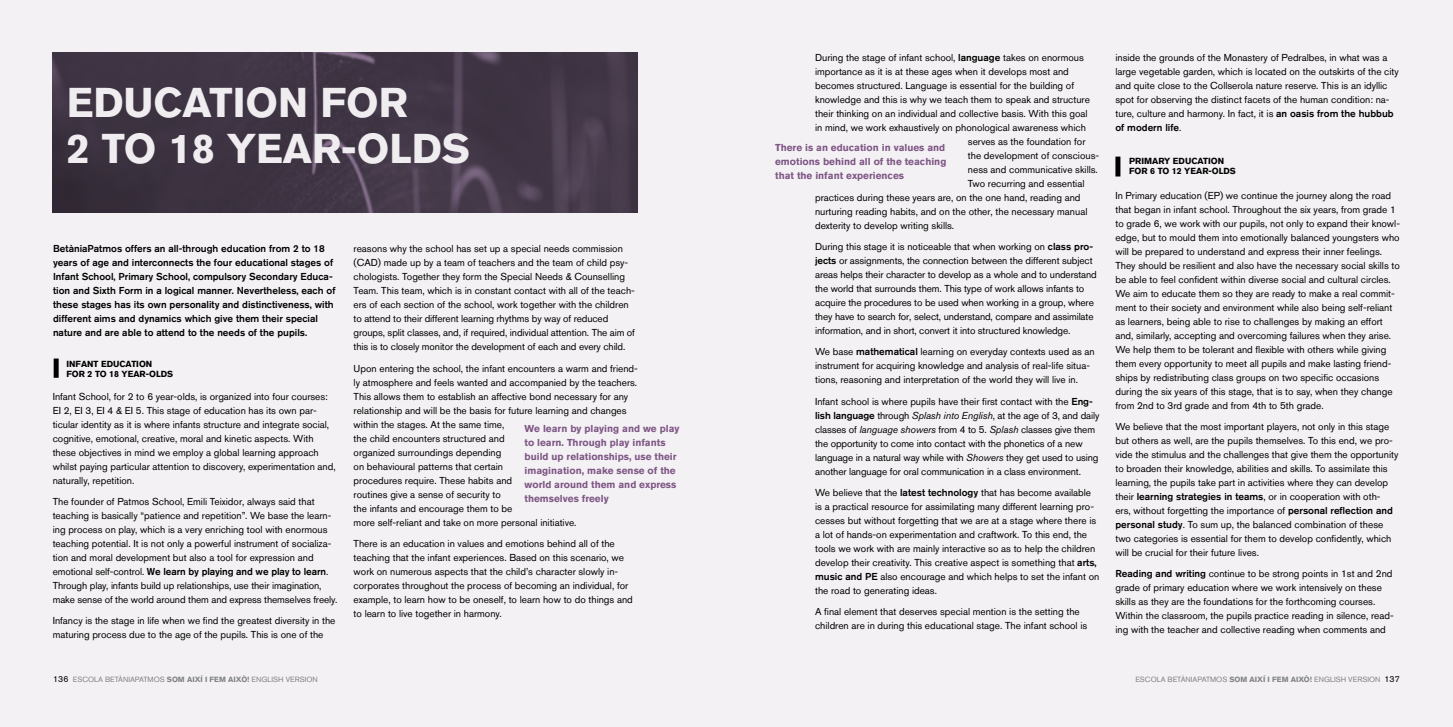
<style>
.page{position:relative;width:1453px;height:727px;background:#fff}
.page>*{position:absolute;margin:0;border:0;box-sizing:border-box;transform-origin:0 0}
.t1{font:700 41.25px/46.2px "Akzidenz Grotesk BQ";color:#f0edf0}
.t2{font:10px/14px "Akzidenz Grotesk BQ";color:#000}
.t3{font:500 10px/14px "Akzidenz Grotesk BQ";color:#000}
.t4{font:700 10px/14px "Akzidenz Grotesk BQ";color:#7f5786;text-align:justify}
.t5{font:700 8.75px/10px "Akzidenz Grotesk BQ";color:#000}
.t6{font:7.5px "Akzidenz Grotesk BQ";color:#808285}
.s1{font-weight:500}
.s2{font-style:italic}
.s3{font-size:8.75px;color:#000}
.s4{font-weight:700}
</style>
<div class="page">
<div style="left:0;top:0;width:728px;height:726px;background:#f3f1f3"></div>
<div style="left:727px;top:0;width:726px;height:726px;background:#f3f1f3"></div>
<img style="left:53px;top:52px;width:585px;height:160px">
<div style="left:1115px;top:156px;width:5px;height:20px;background:#000"></div>
<div style="left:54px;top:358px;width:5px;height:19px;background:#000"></div>
<p class="t1" style="left:67px;top:79px;width:405px">EDUCATION FOR<br>2 TO 18 YEAR-OLDS</p>
<p class="t3" style="left:53px;top:242px;width:284px">BetàniaPatmos offers an all-through education from 2 to 18 years of age and interconnects the four educational stages of Infant School, Primary School, compulsory Secondary Educa&shy;tion and Sixth Form in a logical manner. Nevertheless, each of these stages has its own personality and distinctiveness, with different aims and dynamics which give them their special nature and are able to attend to the needs of the pupils.</p>
<p class="t5" style="left:66px;top:359px;width:108px">INFANT EDUCATION<br>FOR 2 TO 18 YEAR-OLDS</p>
<p class="t2" style="left:53px;top:389px;width:284px">Infant School, for 2 to 6 year-olds, is organized into four courses:<br>EI 2, EI 3, EI 4 &amp; EI 5. This stage of education has its own par&shy;ticular identity as it is where infants structure and integrate social, cognitive, emotional, creative, moral and kinetic aspects. With these objectives in mind we employ a global learning approach whilst paying particular attention to discovery, experimentation and, naturally, repetition.</p>
<p class="t2" style="left:53px;top:494px;width:286px">The founder of Patmos School, Emili Teixidor, always said that teaching is basically “patience and repetition”. We base the learn&shy;ing process on play, which is a very enriching tool with enormous teaching potential. It is not only a powerful instrument of socializa&shy;tion and moral development but also a tool for expression and emotional self-control. <span class="s1">We learn by playing and we play to learn</span>.<br>Through play, infants build up relationships, use their imagination, make sense of the world around them and express themselves freely.</p>
<p class="t2" style="left:53px;top:613px;width:284px">Infancy is the stage in life when we find the greatest diversity in the maturing process due to the age of the pupils. This is one of the</p>
<p class="t2" style="left:354px;top:242px;width:283px">reasons why the school has set up a special needs commission (CAD) made up by a team of teachers and the team of child psy&shy;chologists. Together they form the Special Needs &amp; Counselling Team. This team, which is in constant contact with all of the teach&shy;ers of each section of the school, work together with the children to attend to their different learning rhythms by way of reduced groups, split classes, and, if required, individual attention. The aim of this is to closely monitor the development of each and every child.</p>
<p class="t2" style="left:354px;top:361px;width:286px">Upon entering the school, the infant encounters a warm and friend&shy;ly atmosphere and feels wanted and accompanied by the teachers.<br>This allows them to establish an affective bond necessary for any relationship and will be the basis for future learning and changes within the stages. At the same time,<br>the child encounters structured and<br>organized surroundings depending<br>on behavioural patterns that certain<br>procedures require. These habits and<br>routines give a sense of security to<br>the infants and encourage them to be<br>more self-reliant and take on more personal initiative.</p>
<p class="t2" style="left:354px;top:536px;width:281px">There is an education in values and emotions behind all of the teaching that the infant experiences. Based on this scenario, we work on numerous aspects that the child’s character slowly in&shy;corporates throughout the process of becoming an individual, for example, to learn how to be oneself, to learn how to do things and to learn to live together in harmony.</p>
<p class="t4" style="left:524px;top:421px;width:156px;text-align:left">We learn by playing and we play to learn. Through play infants build up relationships, use their imagination, make sense of the world around them and express themselves freely</p>
<p class="t2" style="left:815px;top:50px;width:270px">During the stage of infant school, <span class="s1">language</span> takes on enormous</p>
<p class="t2" style="left:815px;top:64px;width:255px">importance as it is at these ages when it develops most and</p>
<p class="t2" style="left:815px;top:78px;width:260px">becomes structured. Language is essential for the building of</p>
<p class="t2" style="left:815px;top:92px;width:276px">knowledge and this is why we teach them to speak and structure</p>
<p class="t2" style="left:815px;top:106px;width:274px">their thinking on an individual and collective basis. With this goal</p>
<p class="t2" style="left:815px;top:120px;width:272px">in mind, we work exhaustively on phonological awareness which</p>
<p class="t2" style="left:968px;top:134px;width:119px">serves as the foundation for</p>
<p class="t2" style="left:968px;top:148px;width:133px">the development of conscious-</p>
<p class="t2" style="left:968px;top:162px;width:131px">ness and communicative skills.</p>
<p class="t2" style="left:968px;top:176px;width:118px">Two recurring and essential</p>
<p class="t2" style="left:815px;top:190px;width:267px">practices during these years are, on the one hand, reading and</p>
<p class="t2" style="left:815px;top:204px;width:274px">nurturing reading habits, and on the other, the necessary manual</p>
<p class="t2" style="left:815px;top:218px;width:141px">dexterity to develop writing skills.</p>
<p class="t2" style="left:815px;top:239px;width:283px">During this stage it is noticeable that when working on <span class="s1">class pro&shy;jects</span> or assignments, the connection between the different subject areas helps their character to develop as a whole and to understand the world that surrounds them. This type of work allows infants to acquire the procedures to be used when working in a group, where they have to search for, select, understand, compare and assimilate information, and in short, convert it into structured knowledge.</p>
<p class="t2" style="left:815px;top:345px;width:281px">We base <span class="s1">mathematical</span> learning on everyday contexts used as an instrument for acquiring knowledge and analysis of real-life situa&shy;tions, reasoning and interpretation of the world they will live in.</p>
<p class="t2" style="left:815px;top:394px;width:286px">Infant school is where pupils have their first contact with the <span class="s1">Eng&shy;lish language</span> through <span class="s2">Splash into English</span>, at the age of 3, and daily classes of <span class="s2">language showers</span> from 4 to 5. <span class="s2">Splash</span> classes give them the opportunity to come into contact with the phonetics of a new language in a natural way while with <span class="s2">Showers</span> they get used to using another language for oral communication in a class environment.</p>
<p class="t2" style="left:815px;top:485px;width:286px">We believe that the <span class="s1">latest technology</span> that has become available is a practical resource for assimilating many different learning pro&shy;cesses but without forgetting that we are at a stage where there is a lot of hands-on experimentation and craftwork. To this end, the tools we work with are mainly interactive so as to help the children develop their creativity. This creative aspect is something that <span class="s1">arts, music and PE</span> also encourage and which helps to set the infant on the road to generating ideas.</p>
<p class="t2" style="left:815px;top:604px;width:274px">A final element that deserves special mention is the setting the children are in during this educational stage. The infant school is</p>
<p class="t4" style="left:775px;top:140px;width:173px">There is an education in values and emotions behind all of the teaching that the infant experiences</p>
<p class="t2" style="left:1115px;top:50px;width:285px">inside the grounds of the Monastery of Pedralbes, in what was a large vegetable garden, which is located on the outskirts of the city and quite close to the Collserola nature reserve. This is an idyllic spot for observing the distinct facets of the human condition: na&shy;ture, culture and harmony. In fact, it is <span class="s1">an oasis from the hubbub of modern life</span>.</p>
<p class="t5" style="left:1129px;top:156px;width:108px">PRIMARY EDUCATION<br>FOR 6 TO 12 YEAR-OLDS</p>
<p class="t2" style="left:1115px;top:188px;width:286px">In Primary education (EP) we continue the journey along the road that began in infant school. Throughout the six years, from grade 1 to grade 6, we work with our pupils, not only to expand their knowl&shy;edge, but to mould them into emotionally balanced youngsters who will be prepared to understand and express their inner feelings.<br>They should be resilient and also have the necessary social skills to be able to feel confident within diverse social and cultural circles.<br>We aim to educate them so they are ready to make a real commit&shy;ment to their society and environment while also being self-reliant as learners, being able to rise to challenges by making an effort and, similarly, accepting and overcoming failures when they arise.<br>We help them to be tolerant and flexible with others while giving them every opportunity to meet all pupils and make lasting friend&shy;ships by redistributing class groups on two specific occasions during the six years of this stage, that is to say, when they change from 2nd to 3rd grade and from 4th to 5th grade.</p>
<p class="t2" style="left:1115px;top:419px;width:284px">We believe that the most important players, not only in this stage but others as well, are the pupils themselves. To this end, we pro&shy;vide the stimulus and the challenges that give them the opportunity to broaden their knowledge, abilities and skills. To assimilate this learning, the pupils take part in activities where they can develop their <span class="s1">learning strategies in teams</span>, or in cooperation with oth&shy;ers, without forgetting the importance of <span class="s1">personal reflection and personal study</span>. To sum up, the balanced combination of these two categories is essential for them to develop confidently, which will be crucial for their future lives.</p>
<p class="t2" style="left:1115px;top:566px;width:280px"><span class="s1">Reading and writing</span> continue to be strong points in 1st and 2nd grade of primary education where we work intensively on these skills as they are the foundations for the forthcoming courses.<br>Within the classroom, the pupils practice reading in silence, read&shy;ing with the teacher and collective reading when comments and</p>
<p class="t6" style="left:53px;top:675px;width:266px"><span class="s3">136</span> ESCOLA BETÀNIAPATMOS <span class="s4">Som així i fem això!</span> ENGLISH VERSION</p>
<p class="t6" style="left:1135px;top:675px;width:266px">ESCOLA BETÀNIAPATMOS <span class="s4">Som així i fem això!</span> ENGLISH VERSION <span class="s3">137</span></p>
</div>
